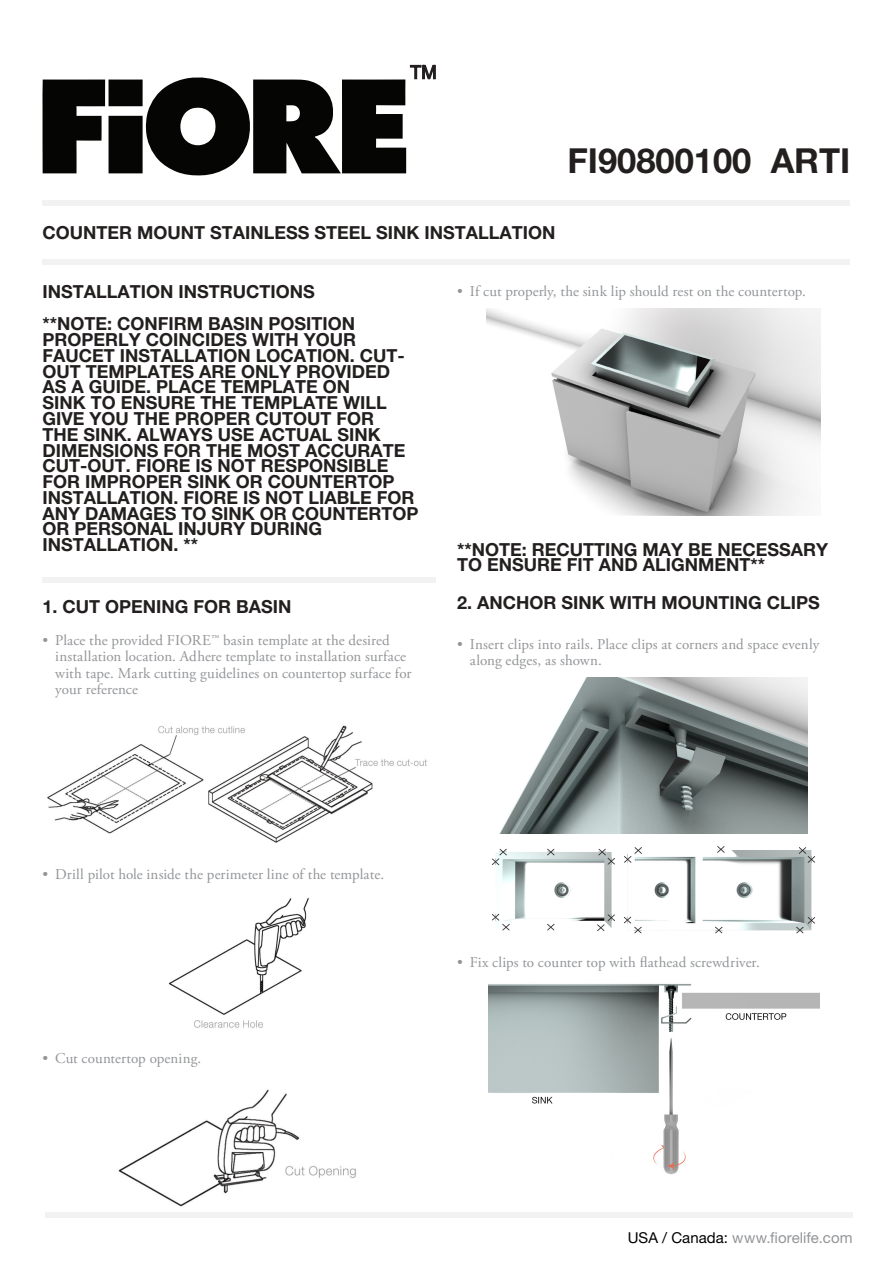
<style>
.page{position:relative;width:893px;height:1263px;background:#fff}
.page>*{position:absolute;margin:0;border:0;box-sizing:border-box;transform-origin:0 0}
.t1{font:700 34.5px "Helvetica Neue LT Pro";color:#231f1f}
.FuturaHeaders{font:700 18px/15.8px "Helvetica Neue LT Pro";color:#231f1f}
.FuturaSub{font:700 18px/15.8px "Helvetica Neue LT Pro";color:#231f1f}
.t2{font:15px/16.5px "Adobe Garamond Pro";letter-spacing:.005em;color:#939598}
.t3{font:15px "Helvetica Neue LT Pro";letter-spacing:.005em;color:#939598}
.s1{color:#000}
</style>
<div class="page">
<svg style="left:43px;top:64px;width:393px;height:111px"></svg>
<div style="left:43px;top:200px;width:807px;height:5px;background:#f2f2f2"></div>
<div style="left:43px;top:259px;width:807px;height:6px;background:#f2f2f2"></div>
<div style="left:43px;top:577px;width:393px;height:5px;background:#f2f2f2"></div>
<img style="left:47px;top:725px;width:380px;height:118px">
<img style="left:168px;top:898px;width:141px;height:130px">
<img style="left:118px;top:1089px;width:238px;height:118px">
<img style="left:487px;top:308px;width:334px;height:208px">
<img style="left:499px;top:678px;width:308px;height:156px">
<img style="left:492px;top:846px;width:323px;height:88px">
<img style="left:488px;top:984px;width:331px;height:191px">
<div style="left:45px;top:1212px;width:808px;height:5px;background:#f2f2f2"></div>
<p class="t1" style="left:567px;top:139px;width:285px">FI90800100 ARTI</p>
<p class="FuturaHeaders" style="left:43px;top:224px;width:515px">COUNTER MOUNT STAINLESS STEEL SINK INSTALLATION</p>
<p class="FuturaHeaders" style="left:43px;top:275px;width:314px;line-height:32.2px">INSTALLATION INSTRUCTIONS **NOTE: CONFIRM BASIN POSITION</p>
<p class="FuturaHeaders" style="left:43px;top:332px;width:378px">PROPERLY COINCIDES WITH YOUR<br>FAUCET INSTALLATION LOCATION. CUT-<br>OUT TEMPLATES ARE ONLY PROVIDED<br>AS A GUIDE. PLACE TEMPLATE ON<br>SINK TO ENSURE THE TEMPLATE WILL<br>GIVE YOU THE PROPER CUTOUT FOR<br>THE SINK. ALWAYS USE ACTUAL SINK<br>DIMENSIONS FOR THE MOST ACCURATE<br>CUT-OUT. FIORE IS NOT RESPONSIBLE<br>FOR IMPROPER SINK OR COUNTERTOP<br>INSTALLATION. FIORE IS NOT LIABLE FOR<br>ANY DAMAGES TO SINK OR COUNTERTOP<br>OR PERSONAL INJURY DURING<br>INSTALLATION. **</p>
<p class="FuturaHeaders" style="left:43px;top:599px;width:251px">1. CUT OPENING FOR BASIN</p>
<p class="t2" style="left:55px;top:632px;width:358px;text-indent:-13px">• Place the provided FIORE™ basin template at the desired installation location. Adhere template to installation surface with tape. Mark cutting guidelines on countertop surface for your reference</p>
<p class="t2" style="left:457px;top:284px;width:350px">• If cut properly, the sink lip should rest on the countertop.</p>
<p class="FuturaSub" style="left:457px;top:541px;width:373px">**NOTE: RECUTTING MAY BE NECESSARY<br>TO ENSURE FIT AND ALIGNMENT**</p>
<p class="FuturaSub" style="left:457px;top:595px;width:364px">2. ANCHOR SINK WITH MOUNTING CLIPS</p>
<p class="t2" style="left:470px;top:636px;width:351px;text-indent:-13px">• Insert clips into rails. Place clips at corners and space evenly along edges, as shown.</p>
<p class="t2" style="left:43px;top:866px;width:343px">• Drill pilot hole inside the perimeter line of the template.</p>
<p class="t2" style="left:43px;top:1050px;width:160px">• Cut countertop opening.</p>
<p class="t2" style="left:457px;top:954px;width:304px">• Fix clips to counter top with flathead screwdriver.</p>
<p class="t3" style="left:628px;top:1228px;width:226px"><span class="s1">USA / Canada:</span> www.fiorelife.com</p>
</div>
